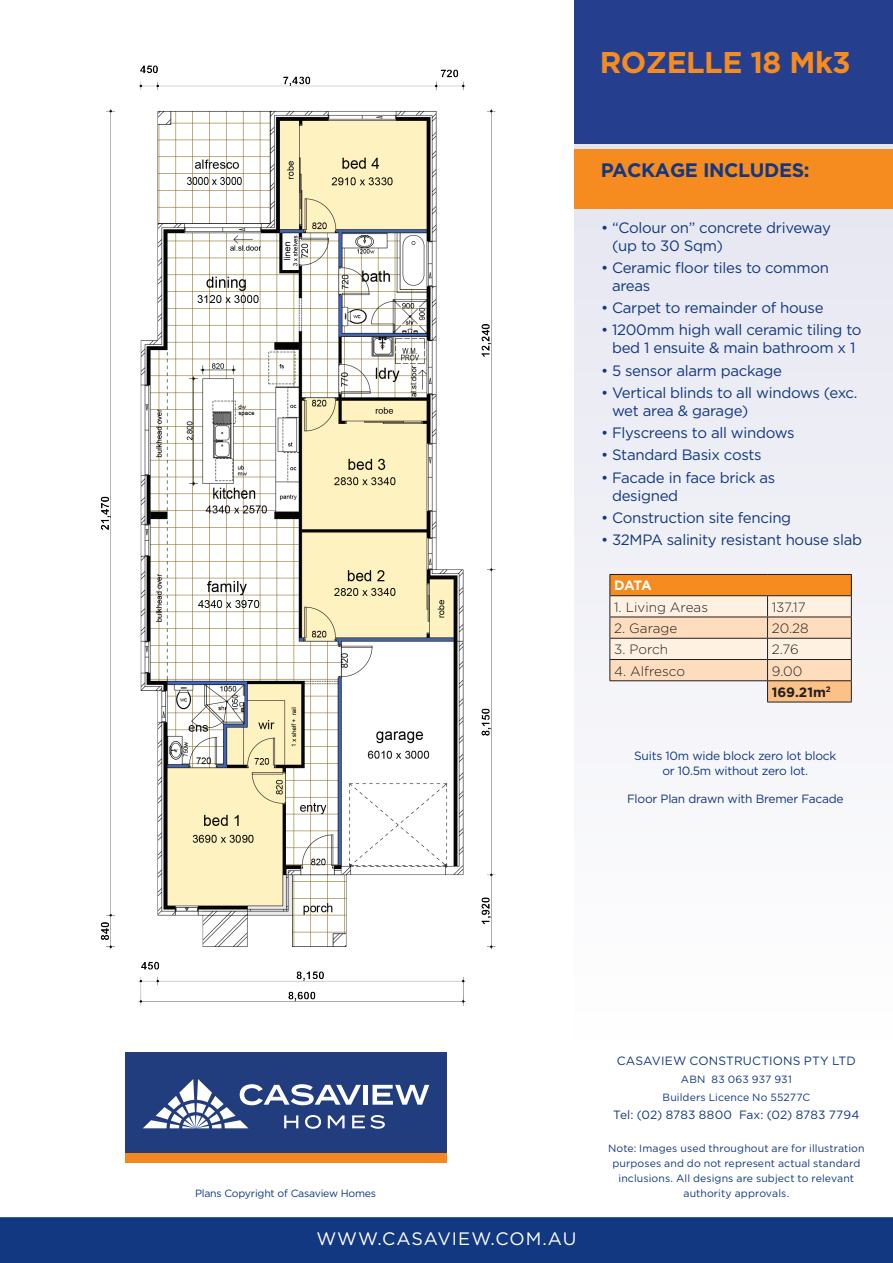
<style>
.page{position:relative;width:893px;height:1263px;background:#fff}
.page>*{position:absolute;margin:0;border:0;box-sizing:border-box;transform-origin:0 0}
.t1{font:700 30px "Gotham";letter-spacing:-.015em;color:#f68b1f}
.t2{font:700 19.5px "Gotham";letter-spacing:-.02em;color:#113880}
.t3{font:18px "Gotham";letter-spacing:.05em;color:#fff}
.t4{font:15px/18px "Gotham";letter-spacing:-.02em;color:#113880}
.t5{font:300 13.5px "Gotham";color:#231f20}
.t6{font:700 13.5px/21.3px "Gotham";color:#231f20}
.t7{font:700 13.5px "Gotham";color:#fff}
.t8{font:12px/14.4px "Gotham";letter-spacing:-.02em;color:#113880;text-align:center}
.t9{font:12px "Gotham";color:#113880}
.t10{font:12px "Gotham";letter-spacing:.01em;color:#113880}
.t11{font:10.5px/15px "Gotham";letter-spacing:.01em;color:#113880;text-align:center}
.t12{font:10.5px "Gotham";letter-spacing:-.02em;color:#113880}
.s1{font-weight:300}
</style>
<div class="page">
<div style="left:574px;top:0;width:319px;height:1042px;background:#f1f1f7"></div>
<div style="left:574px;top:149px;width:319px;height:59px;background:#f68b1f"></div>
<div style="left:574px;top:0;width:319px;height:143px;background:#253f8e"></div>
<div style="left:0;top:1216px;width:893px;height:47px;background:#113880"></div>
<hr style="left:609px;top:574px;width:158px;height:1px;background:#231f20">
<hr style="left:767px;top:574px;width:85px;height:1px;background:#231f20">
<svg style="left:609px;top:575px;width:243px;height:127px;background:#f0cdab"></svg>
<hr style="left:767px;top:702px;width:85px;height:1px;background:#231f20">
<hr style="left:0;top:1214px;width:893px;height:3px;background:#fff">
<img style="left:100px;top:65px;width:396px;height:941px">
<div style="left:126px;top:1052px;width:321px;height:102px;background:#223d7d"></div>
<div style="left:126px;top:1154px;width:321px;height:9px;background:#f58721"></div>
<svg style="left:143px;top:1079px;width:286px;height:50px"></svg>
<h1 class="t1" style="left:600px;top:43px;width:253px">ROZELLE 18 Mk3</h1>
<h2 class="t2" style="left:601px;top:157px;width:210px">PACKAGE INCLUDES:</h2>
<p class="t4" style="left:612px;top:218px;width:220px;text-indent:-11px">• “Colour on” concrete driveway (up to 30 Sqm)</p>
<p class="t4" style="left:612px;top:258px;width:219px;text-indent:-11px">• Ceramic floor tiles to common areas</p>
<p class="t4" style="left:601px;top:298px;width:224px">• Carpet to remainder of house</p>
<p class="t4" style="left:601px;top:321px;width:262px;text-align:center">• 1200mm high wall ceramic tiling to bed 1 ensuite &amp; main bathroom x 1</p>
<p class="t4" style="left:601px;top:361px;width:183px">• 5 sensor alarm package</p>
<p class="t4" style="left:612px;top:383px;width:247px;text-indent:-11px">• Vertical blinds to all windows (exc. wet area &amp; garage)</p>
<p class="t4" style="left:601px;top:423px;width:195px">• Flyscreens to all windows</p>
<p class="t4" style="left:601px;top:446px;width:162px">• Standard Basix costs</p>
<p class="t4" style="left:612px;top:468px;width:165px;text-indent:-11px">• Facade in face brick as designed</p>
<p class="t4" style="left:601px;top:508px;width:192px">• Construction site fencing</p>
<p class="t4" style="left:601px;top:530px;width:263px">• 32MPA salinity resistant house slab</p>
<p class="t7" style="left:614px;top:577px;width:39px">DATA</p>
<p class="t5" style="left:614px;top:598px;width:95px">1. Living Areas</p>
<p class="t5" style="left:772px;top:598px;width:35px">137.17</p>
<p class="t5" style="left:614px;top:620px;width:65px">2. Garage</p>
<p class="t5" style="left:772px;top:620px;width:38px">20.28</p>
<p class="t5" style="left:614px;top:641px;width:56px">3. Porch</p>
<p class="t5" style="left:772px;top:641px;width:29px">2.76</p>
<p class="t5" style="left:614px;top:662px;width:72px">4. Alfresco</p>
<p class="t6" style="left:772px;top:660px;width:61px"><span class="s1">9.00<br></span>169.21m<sup>2</sup></p>
<p class="t8" style="left:634px;top:748px;width:204px">Suits 10m wide block zero lot block or 10.5m without zero lot.</p>
<p class="t8" style="left:627px;top:791px;width:218px">Floor Plan drawn with Bremer Facade</p>
<p class="t12" style="left:195px;top:1186px;width:183px">Plans Copyright of Casaview Homes</p>
<p class="t3" style="left:316px;top:1227px;width:261px">WWW.CASAVIEW.COM.AU</p>
<p class="t10" style="left:617px;top:1053px;width:240px">CASAVIEW CONSTRUCTIONS PTY LTD</p>
<p class="t11" style="left:663px;top:1070px;width:149px;line-height:18px">ABN 83 063 937 931<br>Builders Licence No 55277C</p>
<p class="t9" style="left:613px;top:1107px;width:248px">Tel: (02) 8783 8800 Fax: (02) 8783 7794</p>
<p class="t11" style="left:608px;top:1140px;width:258px">Note: Images used throughout are for illustration purposes and do not represent actual standard inclusions. All designs are subject to relevant authority approvals.</p>
</div>
